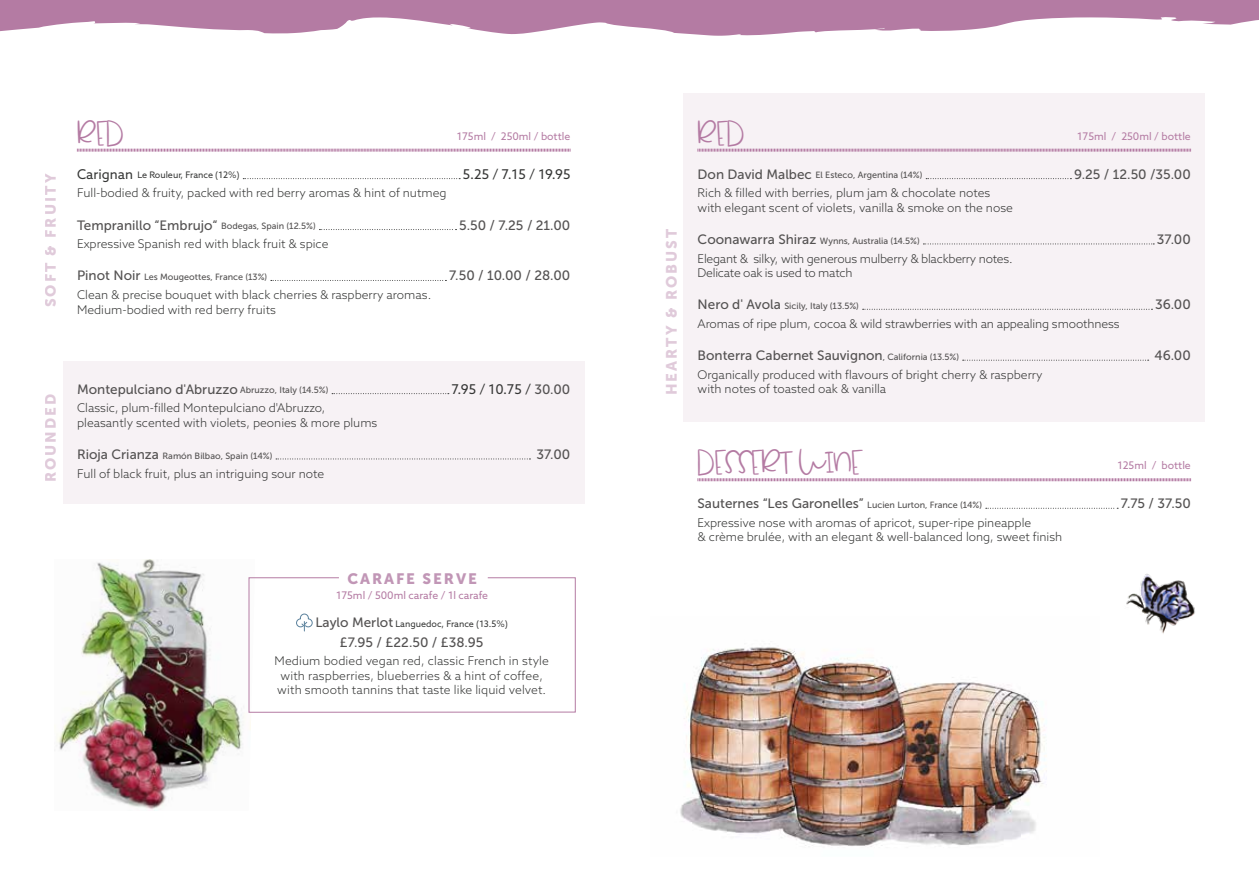
<style>
.page{position:relative;width:1259px;height:893px;background:#fff}
.page>*{position:absolute;margin:0;border:0;box-sizing:border-box;transform-origin:0 0}
.t1{font:16.5px "Lemon Drop";letter-spacing:-.09em;color:#b47ba3}
.t2{font:16.5px "Lemon Drop";color:#b47ba3}
.t3{font:15px "Museo Sans 900";letter-spacing:.13em;color:#c196b6}
.t4{font:13.5px "Museo Sans 500";color:#545252}
.t5{font:13.5px "Azo Sans";color:#353635}
.t6{font:300 12px/14.4px "Azo Sans";color:#353635}
.t7{font:300 12px/14.4px "Azo Sans";letter-spacing:-.02em;color:#353635}
.t8{font:10.5px "Azo Sans";color:#b47ba3}
.t9{font:9px "Museo Sans 500";color:#545252}
.t10{font:9px "Azo Sans";color:#353635}
.s1{font-size:13.5px}
.s2{font-size:9px}
.s3{font-family:"Museo Sans 500";color:#545252}
.s4{font-family:"Museo Sans 500";font-size:13.5px;color:#545252}
</style>
<div class="page">
<svg style="left:0;top:0;width:1259px;height:36px;fill:#b47ba3"></svg>
<div style="left:683px;top:94px;width:522px;height:328px;background:#f7f2f5"></div>
<svg style="left:697px;top:148px;width:494px;height:4px;background:#d4b5cb"></svg>
<svg style="left:926px;top:178px;width:145px;height:1px"></svg>
<svg style="left:923px;top:244px;width:231px;height:1px"></svg>
<svg style="left:862px;top:309px;width:290px;height:1px"></svg>
<svg style="left:962px;top:360px;width:186px;height:1px"></svg>
<svg style="left:697px;top:478px;width:494px;height:4px;background:#d9bcd0"></svg>
<svg style="left:985px;top:508px;width:133px;height:1px"></svg>
<img style="left:1126px;top:574px;width:69px;height:60px">
<div style="left:63px;top:362px;width:522px;height:142px;background:#f7f2f5"></div>
<svg style="left:77px;top:148px;width:493px;height:4px;background:#d8bcd0"></svg>
<svg style="left:243px;top:178px;width:217px;height:1px"></svg>
<svg style="left:319px;top:229px;width:137px;height:1px"></svg>
<svg style="left:271px;top:280px;width:175px;height:1px"></svg>
<svg style="left:332px;top:393px;width:117px;height:1px"></svg>
<svg style="left:276px;top:459px;width:254px;height:1px"></svg>
<img style="left:680px;top:647px;width:367px;height:200px">
<img style="left:57px;top:560px;width:194px;height:250px">
<svg style="left:249px;top:577px;width:326px;height:136px"></svg>
<p class="t3" style="left:42px;top:307px;width:135px;rotate:-90deg">SOFT &amp; FRUITY</p>
<h1 class="t2" style="left:77px;top:124px;width:48px">RED</h1>
<p class="t8" style="left:457px;top:129px;width:115px">175ml / 250ml / bottle</p>
<p class="t10" style="left:77px;top:169px;width:164px"><span class="s1">Carignan</span> Le Rouleur, France (12%)</p>
<p class="t5" style="left:463px;top:165px;width:109px">5.25 / 7.15 / 19.95</p>
<p class="t6" style="left:77px;top:186px;width:371px">Full-bodied &amp; fruity, packed with red berry aromas &amp; hint of nutmeg</p>
<p class="t4" style="left:77px;top:217px;width:240px">Tempranillo “Embrujo“ <span class="s2">Bodegas, Spain (12.5%)</span></p>
<p class="t4" style="left:459px;top:217px;width:113px">5.50 / 7.25 / 21.00</p>
<p class="t6" style="left:77px;top:237px;width:253px">Expressive Spanish red with black fruit &amp; spice</p>
<p class="t9" style="left:77px;top:272px;width:192px"><span class="s1">Pinot Noir</span> Les Mougeottes, France (13%)</p>
<p class="t4" style="left:449px;top:268px;width:123px">7.50 / 10.00 / 28.00</p>
<p class="t6" style="left:77px;top:287px;width:356px;line-height:15px">Clean &amp; precise bouquet with black cherries &amp; raspberry aromas.<br>Medium-bodied with red berry fruits</p>
<p class="t3" style="left:42px;top:482px;width:90px;rotate:-90deg">ROUNDED</p>
<p class="t4" style="left:77px;top:382px;width:253px">Montepulciano d'Abruzzo <span class="s2">Abruzzo, Italy (14.5%)</span></p>
<p class="t5" style="left:451px;top:380px;width:120px">7.95 / 10.75 / <span class="s3">30.00</span></p>
<p class="t6" style="left:77px;top:401px;width:302px">Classic, plum-filled Montepulciano d'Abruzzo, pleasantly scented with violets, peonies &amp; more plums</p>
<p class="t9" style="left:77px;top:451px;width:197px"><span class="s1">Rioja Crianza</span> Ramón Bilbao, Spain (14%)</p>
<p class="t4" style="left:536px;top:447px;width:35px">37.00</p>
<p class="t6" style="left:77px;top:466px;width:249px">Full of black fruit, plus an intriguing sour note</p>
<p class="t3" style="left:347px;top:570px;width:131px">CARAFE SERVE</p>
<p class="t8" style="left:336px;top:589px;width:154px">175ml / 500ml carafe / 1l carafe</p>
<p class="t10" style="left:315px;top:618px;width:194px"><span class="s4">Laylo Merlot</span> Languedoc, France (13.5%)</p>
<p class="t4" style="left:340px;top:634px;width:145px">£7.95 / £22.50 / £38.95</p>
<p class="t6" style="left:274px;top:654px;width:276px">Medium bodied vegan red, classic French in style with raspberries, blueberries &amp; a hint of coffee, with smooth tannins that taste like liquid velvet.</p>
<p class="t3" style="left:663px;top:395px;width:168px;rotate:-90deg">HEARTY &amp; ROBUST</p>
<h1 class="t2" style="left:697px;top:124px;width:48px">RED</h1>
<p class="t8" style="left:1077px;top:129px;width:115px">175ml / 250ml / bottle</p>
<p class="t9" style="left:697px;top:170px;width:226px"><span class="s1">Don David Malbec</span> El Esteco, Argentina (14%)</p>
<p class="t4" style="left:1074px;top:167px;width:118px">9.25 / 12.50 /35.00</p>
<p class="t6" style="left:697px;top:186px;width:317px">Rich &amp; filled with berries, plum jam &amp; chocolate notes with elegant scent of violets, vanilla &amp; smoke on the nose</p>
<p class="t9" style="left:697px;top:236px;width:224px"><span class="s1">Coonawarra Shiraz</span> Wynns, Australia (14.5%)</p>
<p class="t4" style="left:1157px;top:232px;width:35px">37.00</p>
<p class="t7" style="left:697px;top:251px;width:316px">Elegant &amp; silky, with generous mulberry &amp; blackberry notes.<br>Delicate oak is used to match</p>
<p class="t9" style="left:697px;top:301px;width:163px"><span class="s1">Nero d' Avola</span> Sicily, Italy (13.5%)</p>
<p class="t4" style="left:1155px;top:297px;width:37px">36.00</p>
<p class="t6" style="left:697px;top:316px;width:423px">Aromas of ripe plum, cocoa &amp; wild strawberries with an appealing smoothness</p>
<p class="t4" style="left:697px;top:348px;width:263px">Bonterra Cabernet Sauvignon<span class="s2">, California (13.5%)</span></p>
<p class="t4" style="left:1154px;top:348px;width:38px">46.00</p>
<p class="t6" style="left:697px;top:367px;width:346px">Organically produced with flavours of bright cherry &amp; raspberry with notes of toasted oak &amp; vanilla</p>
<h1 class="t1" style="left:697px;top:454px;width:166px">DESSERT WINE</h1>
<p class="t8" style="left:1117px;top:459px;width:75px">125ml / bottle</p>
<p class="t4" style="left:697px;top:496px;width:286px">Sauternes “Les Garonelles” <span class="s2">Lucien Lurton, France (14%)</span></p>
<p class="t4" style="left:1120px;top:496px;width:72px">7.75 / 37.50</p>
<p class="t6" style="left:697px;top:515px;width:366px">Expressive nose with aromas of apricot, super-ripe pineapple<br>&amp; crème brulée, with an elegant &amp; well-balanced long, sweet finish</p>
</div>
